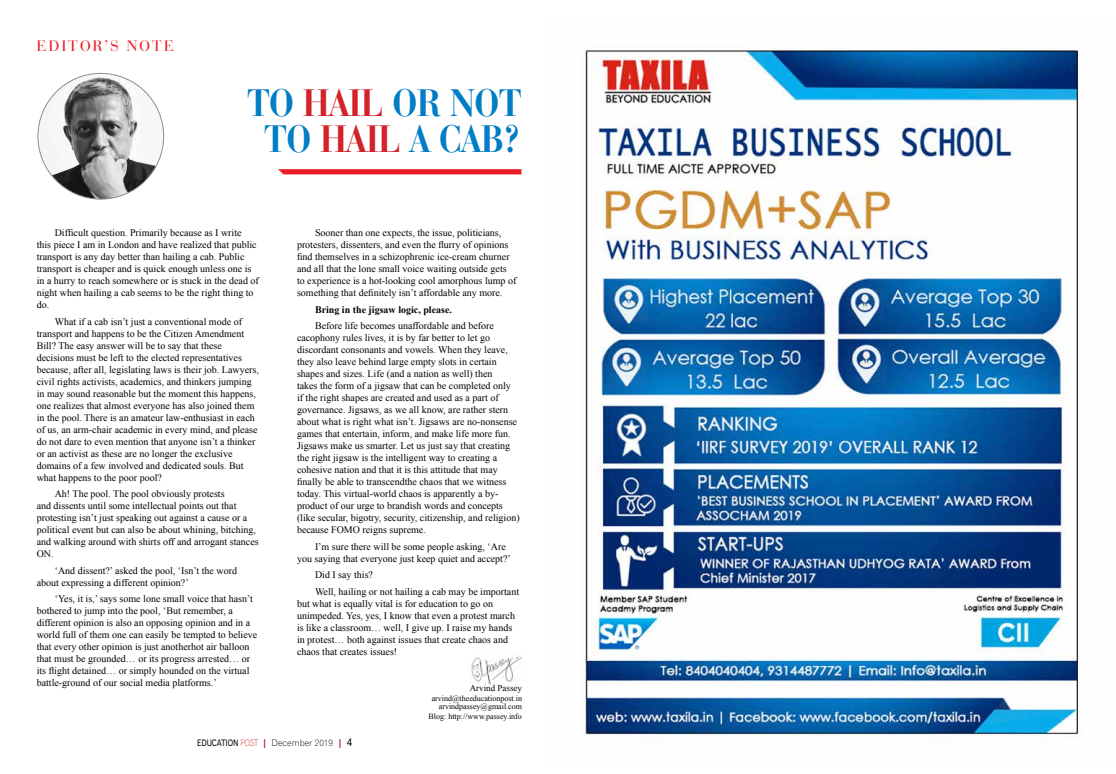
<style>
.page{position:relative;width:1116px;height:774px;background:#fff}
.page>*{position:absolute;margin:0;border:0;box-sizing:border-box;transform-origin:0 0}
.t1{font:700 40px/36px "Bauer Bodoni BT";color:#007dc5;text-align:center;scale:.9 1}
.t2{font:16px "Bauer Bodoni BT";letter-spacing:.14em;color:#ed1d24}
.t3{font:10px/12px "Times New Roman";color:#000}
.t4{font:700 10px "Times New Roman";color:#000}
.t5{font:9px "Gothic 720 BT Light B";color:#000}
.t6{font:9px "Times New Roman";color:#000}
.t7{font:8px/8.5px "Times New Roman";color:#000;text-align:right}
.s1{color:#d2232a}
.s2{font-family:"Gothic 720 BT Roman B"}
.s3{font-family:"Gothic 720 BT Bold B";color:#9e0b0f}
.s4{font-family:"Gothic 720 BT Roman B";font-size:11px}
</style>
<div class="page">
<img style="left:471px;top:656px;width:51px;height:29px">
<img style="left:38px;top:73px;width:126px;height:126px;border-radius:63px">
<svg style="left:278px;top:169px;width:244px;height:5px"></svg>
<img style="left:581px;top:48px;width:502px;height:696px">
<h2 class="t2" style="left:37px;top:36px;width:139px">EDITOR’S NOTE</h2>
<h1 class="t1" style="left:247px;top:84px;width:306px">TO <span class="s1">HAIL</span> OR NOT<br>T O <span class="s1">HAIL</span> A CAB?</h1>
<p class="t3" style="left:37px;top:227px;width:224px;text-indent:18px">Difficult question. Primarily because as I write<br>this piece I am in London and have realized that public transport is any day better than hailing a cab. Public transport is cheaper and is quick enough unless one is in a hurry to reach somewhere or is stuck in the dead of night when hailing a cab seems to be the right thing to do.</p>
<p class="t3" style="left:37px;top:315px;width:224px;text-indent:18px">What if a cab isn’t just a conventional mode of transport and happens to be the Citizen Amendment Bill? The easy answer will be to say that these decisions must be left to the elected representatives because, after all, legislating laws is their job. Lawyers, civil rights activists, academics, and thinkers jumping in may sound reasonable but the moment this happens, one realizes that almost everyone has also joined them in the pool. There is an amateur law-enthusiast in each of us, an arm-chair academic in every mind, and please do not dare to even mention that anyone isn’t a thinker or an activist as these are no longer the exclusive domains of a few involved and dedicated souls. But what happens to the poor pool?</p>
<p class="t3" style="left:37px;top:488px;width:223px;text-indent:18px">Ah! The pool. The pool obviously protests<br>and dissents until some intellectual points out that protesting isn’t just speaking out against a cause or a political event but can also be about whining, bitching, and walking around with shirts off and arrogant stances ON.</p>
<p class="t3" style="left:37px;top:564px;width:202px;text-indent:18px">‘And dissent?’ asked the pool, ‘Isn’t the word about expressing a different opinion?’</p>
<p class="t3" style="left:37px;top:593px;width:222px;text-indent:18px">‘Yes, it is,’ says some lone small voice that hasn’t bothered to jump into the pool, ‘But remember, a different opinion is also an opposing opinion and in a world full of them one can easily be tempted to believe that every other opinion is just anotherhot air balloon that must be grounded… or its progress arrested… or its flight detained… or simply hounded on the virtual battle-ground of our social media platforms.’</p>
<p class="t3" style="left:297px;top:227px;width:221px;text-indent:18px">Sooner than one expects, the issue, politicians, protesters, dissenters, and even the flurry of opinions find themselves in a schizophrenic ice-cream churner and all that the lone small voice waiting outside gets to experience is a hot-looking cool amorphous lump of something that definitely isn’t affordable any more.</p>
<p class="t4" style="left:315px;top:302px;width:138px">Bring in the jigsaw logic, please.</p>
<p class="t3" style="left:297px;top:320px;width:224px;text-indent:18px">Before life becomes unaffordable and before cacophony rules lives, it is by far better to let go discordant consonants and vowels. When they leave, they also leave behind large empty slots in certain shapes and sizes. Life (and a nation as well) then<br>takes the form of a jigsaw that can be completed only<br>if the right shapes are created and used as a part of governance. Jigsaws, as we all know, are rather stern about what is right what isn’t. Jigsaws are no-nonsense games that entertain, inform, and make life more fun.<br>Jigsaws make us smarter. Let us just say that creating the right jigsaw is the intelligent way to creating a cohesive nation and that it is this attitude that may finally be able to transcendthe chaos that we witness today. This virtual-world chaos is apparently a by&shy;product of our urge to brandish words and concepts (like secular, bigotry, security, citizenship, and religion) because FOMO reigns supreme.</p>
<p class="t3" style="left:297px;top:540px;width:215px;text-indent:18px">I’m sure there will be some people asking, ‘Are you saying that everyone just keep quiet and accept?’</p>
<p class="t3" style="left:315px;top:566px;width:206px;line-height:16.5px">Did I say this?<br>Well, hailing or not hailing a cab may be important</p>
<p class="t3" style="left:297px;top:597px;width:220px">but what is equally vital is for education to go on unimpeded. Yes, yes, I know that even a protest march is like a classroom… well, I give up. I raise my hands in protest… both against issues that create chaos and chaos that creates issues!</p>
<p class="t6" style="left:470px;top:682px;width:54px">Arvind Passey</p>
<p class="t7" style="left:432px;top:693px;width:92px">arvind@theeducationpost.in arvindpassey@gmail.com</p>
<p class="t7" style="left:429px;top:712px;width:95px">Blog: http://www.passey.info</p>
<p class="t5" style="left:197px;top:737px;width:157px"><span class="s2">EDUCATION</span> <span class="s1">POST</span> <span class="s3">|</span> December 2019 <span class="s3">|</span> <span class="s4">4</span></p>
</div>
